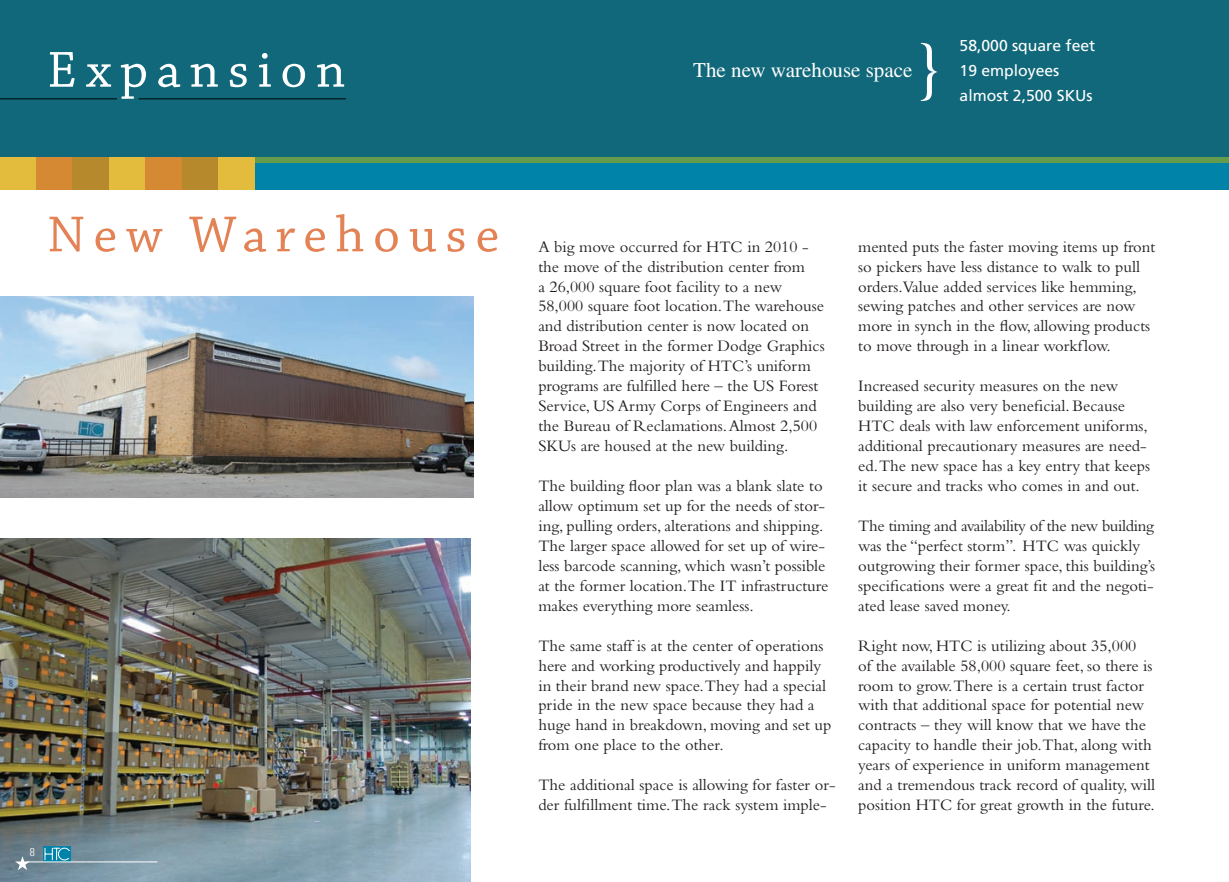
<style>
.page{position:relative;width:1229px;height:882px;background:#fff}
.page>*{position:absolute;margin:0;border:0;box-sizing:border-box;transform-origin:0 0}
.t1{font:67.55px "Times";color:#fff}
.t2{font:53.38px "Chaparral Pro";letter-spacing:.16em;color:#e28255}
.t3{font:53.38px "Chaparral Pro";letter-spacing:.16em;color:#fff}
.t4{font:21px "Times";color:#fff}
.t5{font:16.62px/19.9px "Bembo";color:#231f20}
.t6{font:15.75px/24.8px "Frutiger";color:#fff}
.t7{font:300 condensed 11.38px "Univers";color:#fff}
</style>
<div class="page">
<div style="left:217px;top:151px;width:1011px;height:38px;background:#0083a9"></div>
<div style="left:223px;top:156px;width:1005px;height:7px;background:#649b4c"></div>
<div style="left:0;top:153px;width:36px;height:36px;background:#e4bc3d"></div>
<div style="left:36px;top:153px;width:37px;height:36px;background:#d68933"></div>
<div style="left:73px;top:153px;width:36px;height:36px;background:#b6892c"></div>
<div style="left:109px;top:153px;width:37px;height:36px;background:#e4bc3d"></div>
<div style="left:146px;top:153px;width:36px;height:36px;background:#d68933"></div>
<div style="left:182px;top:153px;width:36px;height:36px;background:#b6892c"></div>
<div style="left:218px;top:153px;width:37px;height:36px;background:#e4bc3d"></div>
<div style="left:0;top:0;width:1228px;height:156px;background:#10687a"></div>
<img style="left:0;top:538px;width:470px;height:344px">
<img style="left:0;top:296px;width:473px;height:201px">
<svg style="left:43px;top:847px;width:28px;height:14px"></svg>
<svg style="left:45px;top:848px;width:15px;height:12px"></svg>
<div style="left:59px;top:848px;width:11px;height:12px;background:#0083a9;border-radius:50%"></div>
<div style="left:58px;top:848px;width:13px;height:12px;border:1px solid #fff;border-radius:50%"></div>
<svg style="left:68px;top:851px;width:3px;height:6px"></svg>
<svg style="left:15px;top:856px;width:15px;height:14px"></svg>
<hr style="left:27px;top:861px;width:130px;height:1px;background:#fff">
<hr style="left:0;top:98px;width:117px;height:1px;background:#000">
<hr style="left:139px;top:98px;width:207px;height:1px;background:#000">
<h2 class="t3" style="left:47px;top:40px;width:300px">Expansion</h2>
<p class="t4" style="left:693px;top:59px;width:221px">The new warehouse space</p>
<h1 class="t1" style="left:912px;top:28px;width:34px">}</h1>
<p class="t6" style="left:959px;top:33px;width:137px">58,000 square feet<br>19 employees almost 2,500 SKUs</p>
<h2 class="t2" style="left:47px;top:205px;width:453px">New Warehouse</h2>
<p class="t7" style="left:30px;top:845px;width:7px">8</p>
<p class="t5" style="left:538px;top:236px;width:288px">A big move occurred for HTC in 2010 - the move of the distribution center from<br>a 26,000 square foot facility to a new 58,000 square foot location.The warehouse and distribution center is now located on Broad Street in the former Dodge Graphics building.The majority of HTC’s uniform programs are fulfilled here – the US Forest Service, US Army Corps of Engineers and the Bureau of Reclamations. Almost 2,500<br>SKUs are housed at the new building.</p>
<p class="t5" style="left:538px;top:476px;width:292px">The building floor plan was a blank slate to allow optimum set up for the needs of stor&shy;ing, pulling orders, alterations and shipping.<br>The larger space allowed for set up of wire&shy;less barcode scanning, which wasn’t possible at the former location.The IT infrastructure makes everything more seamless.</p>
<p class="t5" style="left:538px;top:635px;width:295px">The same staff is at the center of operations here and working productively and happily in their brand new space.They had a special pride in the new space because they had a huge hand in breakdown, moving and set up from one place to the other.</p>
<p class="t5" style="left:538px;top:775px;width:299px">The additional space is allowing for faster or&shy;der fulfillment time.The rack system imple-</p>
<p class="t5" style="left:858px;top:236px;width:299px">mented puts the faster moving items up front so pickers have less distance to walk to pull orders.Value added services like hemming, sewing patches and other services are now more in synch in the flow, allowing products to move through in a linear workflow.</p>
<p class="t5" style="left:858px;top:376px;width:293px">Increased security measures on the new building are also very beneficial. Because HTC deals with law enforcement uniforms, additional precautionary measures are need&shy;ed.The new space has a key entry that keeps it secure and tracks who comes in and out.</p>
<p class="t5" style="left:858px;top:515px;width:298px">The timing and availability of the new building was the “perfect storm”. HTC was quickly outgrowing their former space, this building’s specifications were a great fit and the negoti&shy;ated lease saved money.</p>
<p class="t5" style="left:858px;top:635px;width:298px">Right now, HTC is utilizing about 35,000<br>of the available 58,000 square feet, so there is room to grow.There is a certain trust factor with that additional space for potential new contracts – they will know that we have the capacity to handle their job.That, along with years of experience in uniform management and a tremendous track record of quality, will position HTC for great growth in the future.</p>
</div>
